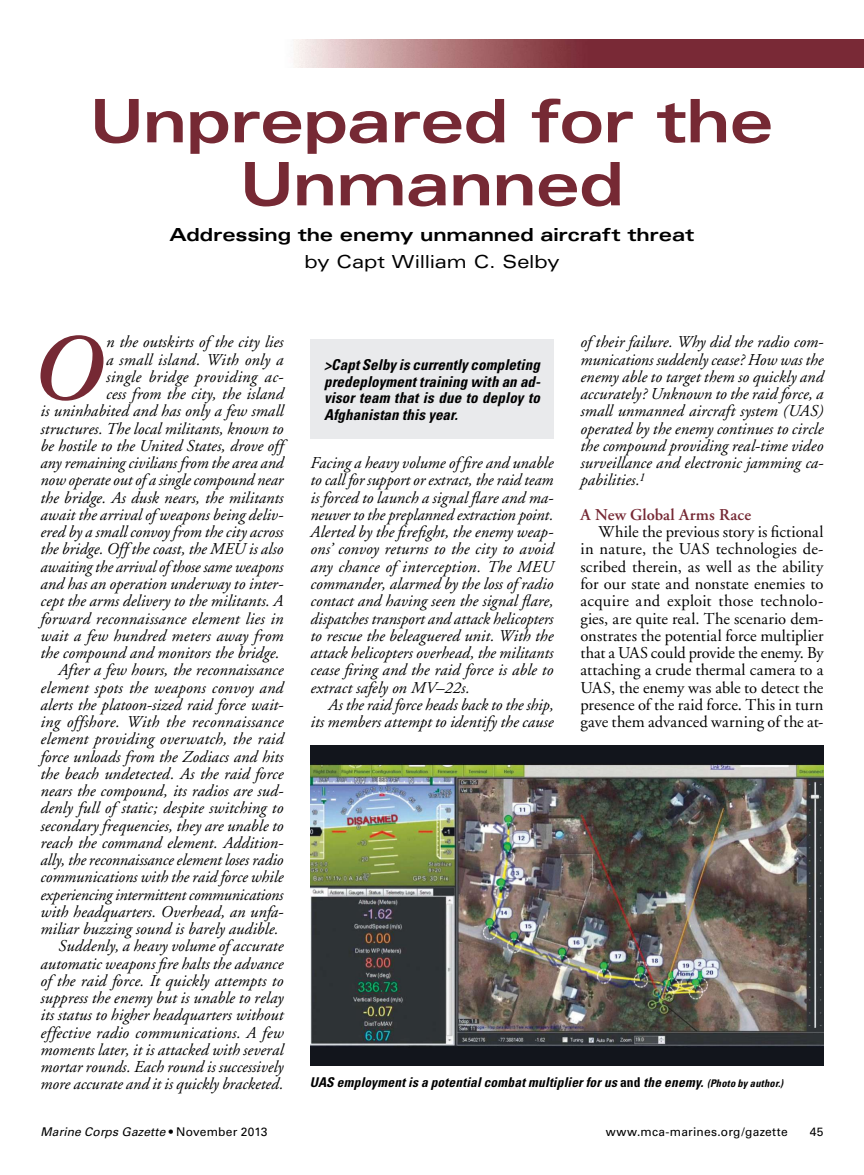
<style>
.page{position:relative;width:864px;height:1175px;background:#fff}
.page>*{position:absolute;margin:0;border:0;box-sizing:border-box;transform-origin:0 0}
.t1{font:italic 600 94.5px "Adobe Garamond";color:#762934}
.t2{font:700 expanded 60px/63px "Univers";letter-spacing:-.02em;color:#762934;text-align:center}
.t3{font:700 expanded 18px/27px "Univers";letter-spacing:-.01em;color:#000;text-align:center}
.t4{font:italic 16.5px/17.2px "Adobe Garamond";letter-spacing:.005em;color:#000;text-align:right}
.t5{font:16.5px "Adobe Garamond";letter-spacing:.005em;color:#000}
.t6{font:16.5px "Adobe Garamond";letter-spacing:-.015em;color:#000}
.t7{font:600 16.5px "Adobe Garamond";letter-spacing:.01em;color:#762934}
.t8{font:italic 700 condensed 15px/16.5px "Univers";letter-spacing:.01em;color:#000;text-align:justify}
.t9{font:italic 700 condensed 13.5px "Univers";letter-spacing:.015em;color:#000}
.t10{font:italic 12px "Univers";letter-spacing:.015em;color:#000}
.t11{font:12px "Univers";letter-spacing:.02em;color:#000}
.s1{font-weight:400}
.s2{font-style:normal}
.s3{font-size:10.5px}
</style>
<div class="page">
<img style="left:293px;top:40px;width:571px;height:28px">
<div style="left:310px;top:339px;width:244px;height:100px;background:#e9eaec"></div>
<img style="left:310px;top:746px;width:514px;height:319px">
<p class="t2" style="left:90px;top:95px;width:685px">Unprepared for the<br>Unmanned</p>
<p class="t3" style="left:170px;top:223px;width:526px">Addressing the enemy unmanned aircraft threat <span class="s1">by Capt William C. Selby</span></p>
<p class="t1" style="left:31px;top:311px;width:72px">O</p>
<p class="t4" style="left:40px;top:335px;width:245px">n the outskirts of the city lies<br>a small island. With only a<br>single bridge providing ac-<br>cess from the city, the island<br>is uninhabited and has only a few small structures. The local militants, known to be hostile to the United States, drove off any remaining civilians from the area and now operate out of a single compound near the bridge. As dusk nears, the militants await the arrival of weapons being deliv&shy;ered by a small convoy from the city across the bridge. Off the coast, the MEU is also awaiting the arrival of those same weapons and has an operation underway to inter&shy;cept the arms delivery to the militants. A forward reconnaissance element lies in wait a few hundred meters away from the compound and monitors the bridge.<br>After a few hours, the reconnaissance element spots the weapons convoy and alerts the platoon-sized raid force wait&shy;ing offshore. With the reconnaissance element providing overwatch, the raid force unloads from the Zodiacs and hits the beach undetected. As the raid force nears the compound, its radios are sud&shy;denly full of static; despite switching to secondary frequencies, they are unable to reach the command element. Addition&shy;ally, the reconnaissance element loses radio communications with the raid force while experiencing intermittent communications with headquarters. Overhead, an unfa&shy;miliar buzzing sound is barely audible.<br>Suddenly, a heavy volume of accurate automatic weapons fre halts the advance of the raid force. It quickly attempts to suppress the enemy but is unable to relay its status to higher headquarters without effective radio communications. A few moments later, it is attacked with several mortar rounds. Each round is successively more accurate and it is quickly bracketed.</p>
<p class="t8" style="left:324px;top:358px;width:218px">&gt;Capt Selby is currently completing predeployment training with an ad&shy;visor team that is due to deploy to Afghanistan this year.</p>
<p class="t4" style="left:310px;top:456px;width:244px">Facing a heavy volume of fre and unable</p>
<p class="t4" style="left:310px;top:473px;width:244px">to call for support or extract, the raid team</p>
<p class="t4" style="left:310px;top:490px;width:245px">is forced to launch a signal fare and ma-</p>
<p class="t4" style="left:310px;top:507px;width:244px">neuver to the preplanned extraction point.</p>
<p class="t4" style="left:310px;top:525px;width:245px">Alerted by the frefght, the enemy weap-</p>
<p class="t4" style="left:310px;top:542px;width:244px">ons’ convoy returns to the city to avoid</p>
<p class="t4" style="left:310px;top:559px;width:245px">any chance of interception. The MEU</p>
<p class="t4" style="left:310px;top:576px;width:244px">commander, alarmed by the loss of radio</p>
<p class="t4" style="left:310px;top:594px;width:244px">contact and having seen the signal fare,</p>
<p class="t4" style="left:310px;top:611px;width:245px">dispatches transport and attack helicopters</p>
<p class="t4" style="left:310px;top:628px;width:244px">to rescue the beleaguered unit. With the</p>
<p class="t4" style="left:310px;top:645px;width:245px">attack helicopters overhead, the militants</p>
<p class="t4" style="left:310px;top:663px;width:245px">cease fring and the raid force is able to</p>
<p class="t4" style="left:310px;top:680px;width:161px">extract safely on MV–22s.</p>
<p class="t4" style="left:329px;top:697px;width:227px">As the raid force heads back to the ship,</p>
<p class="t4" style="left:310px;top:714px;width:245px">its members attempt to identify the cause</p>
<p class="t4" style="left:580px;top:335px;width:245px;text-align:justify">of their failure. Why did the radio com&shy;munications suddenly cease? How was the enemy able to target them so quickly and accurately? Unknown to the raid force, a small unmanned aircraft system (UAS) operated by the enemy continues to circle the compound providing real-time video surveillance and electronic jamming ca&shy;pabilities.<sup>1</sup></p>
<p class="t7" style="left:580px;top:504px;width:172px">A New Global Arms Race</p>
<p class="t5" style="left:599px;top:525px;width:227px">While the previous story is fctional</p>
<p class="t5" style="left:580px;top:542px;width:245px">in nature, the UAS technologies de-</p>
<p class="t5" style="left:580px;top:560px;width:245px">scribed therein, as well as the ability</p>
<p class="t5" style="left:580px;top:577px;width:245px">for our state and nonstate enemies to</p>
<p class="t5" style="left:580px;top:594px;width:245px">acquire and exploit those technolo-</p>
<p class="t5" style="left:580px;top:611px;width:245px">gies, are quite real. The scenario dem-</p>
<p class="t5" style="left:580px;top:629px;width:245px">onstrates the potential force multiplier</p>
<p class="t6" style="left:580px;top:646px;width:244px">that a UAS could provide the enemy. By</p>
<p class="t5" style="left:580px;top:663px;width:244px">attaching a crude thermal camera to a</p>
<p class="t5" style="left:580px;top:680px;width:245px">UAS, the enemy was able to detect the</p>
<p class="t5" style="left:580px;top:698px;width:244px">presence of the raid force. This in turn</p>
<p class="t5" style="left:580px;top:715px;width:245px">gave them advanced warning of the at-</p>
<p class="t9" style="left:310px;top:1077px;width:475px">UAS employment is a potential combat multiplier for us <span class="s2">and</span> the enemy. <span class="s3">(Photo by author.)</span></p>
<p class="t10" style="left:40px;top:1124px;width:228px">Marine Corps Gazette <span class="s2">• November 2013</span></p>
<p class="t11" style="left:606px;top:1127px;width:183px">www.mca-marines.org/gazette</p>
<p class="t11" style="left:810px;top:1127px;width:15px">45</p>
</div>
